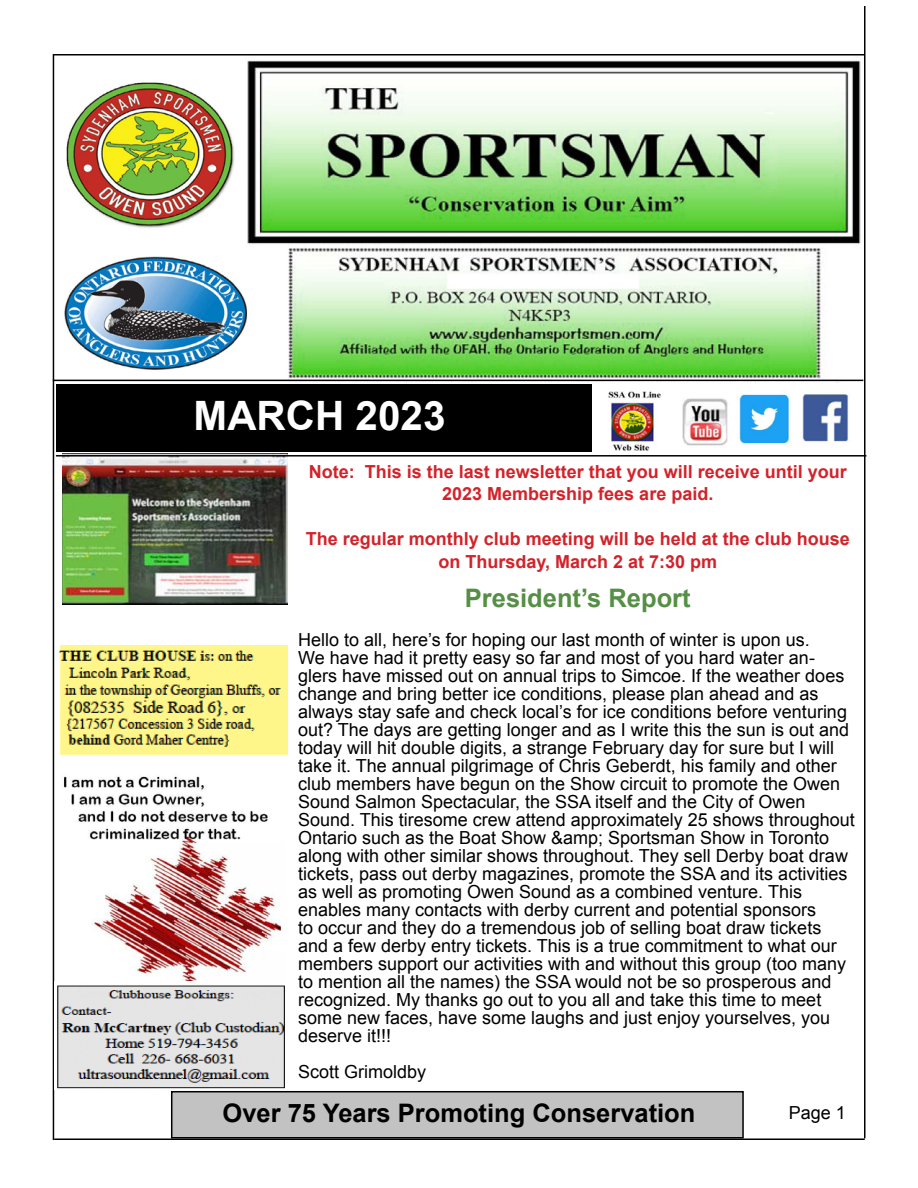
<style>
.page{position:relative;width:918px;height:1188px;background:#fff}
.page>*{position:absolute;margin:0;border:0;box-sizing:border-box;transform-origin:0 0}
.t1{font:700 40.5px "Arial";color:#fff}
.t2{font:700 25.5px "Arial";color:#000}
.t3{font:700 25.5px "Arial";color:#558f45}
.t4{font:18px/18px "Arial";color:#000}
.t5{font:700 18px/22.5px "Arial";color:#d2232a;text-align:center}
</style>
<div class="page">
<div style="left:56px;top:384px;width:536px;height:68px;background:#000"></div>
<div style="left:171px;top:1091px;width:573px;height:47px;background:#c2c2c2;border:2px solid #000"></div>
<img style="left:54px;top:56px;width:810px;height:326px">
<img style="left:682px;top:393px;width:167px;height:53px">
<img style="left:608px;top:391px;width:53px;height:60px">
<img style="left:59px;top:646px;width:229px;height:109px">
<img style="left:63px;top:454px;width:225px;height:151px">
<hr style="left:53px;top:54px;width:1px;height:1086px;background:#000">
<hr style="left:864px;top:6px;width:2px;height:1132px;background:#000">
<hr style="left:53px;top:54px;width:811px;height:2px;background:#000">
<hr style="left:54px;top:1138px;width:811px;height:2px;background:#000">
<hr style="left:53px;top:380px;width:810px;height:1px;background:#000">
<hr style="left:56px;top:455px;width:810px;height:2px;background:#000">
<img style="left:64px;top:776px;width:218px;height:205px">
<img style="left:57px;top:985px;width:228px;height:104px">
<h1 class="t1" style="left:194px;top:389px;width:254px">MARCH 2023</h1>
<p class="t5" style="left:309px;top:461px;width:540px">Note: This is the last newsletter that you will receive until your<br>2023 Membership fees are paid.</p>
<p class="t5" style="left:306px;top:528px;width:546px">The regular monthly club meeting will be held at the club house on Thursday, March 2 at 7:30 pm</p>
<h2 class="t3" style="left:465px;top:581px;width:227px">President’s Report</h2>
<p class="t4" style="left:298px;top:631px;width:558px">Hello to all, here’s for hoping our last month of winter is upon us.<br>We have had it pretty easy so far and most of you hard water an&shy;glers have missed out on annual trips to Simcoe. If the weather does change and bring better ice conditions, please plan ahead and as always stay safe and check local’s for ice conditions before venturing out? The days are getting longer and as I write this the sun is out and today will hit double digits, a strange February day for sure but I will take it. The annual pilgrimage of Chris Geberdt, his family and other club members have begun on the Show circuit to promote the Owen Sound Salmon Spectacular, the SSA itself and the City of Owen Sound. This tiresome crew attend approximately 25 shows throughout Ontario such as the Boat Show &amp;amp; Sportsman Show in Toronto along with other similar shows throughout. They sell Derby boat draw tickets, pass out derby magazines, promote the SSA and its activities as well as promoting Owen Sound as a combined venture. This enables many contacts with derby current and potential sponsors<br>to occur and they do a tremendous job of selling boat draw tickets and a few derby entry tickets. This is a true commitment to what our members support our activities with and without this group (too many to mention all the names) the SSA would not be so prosperous and recognized. My thanks go out to you all and take this time to meet some new faces, have some laughs and just enjoy yourselves, you deserve it!!!</p>
<p class="t4" style="left:298px;top:1063px;width:130px">Scott Grimoldby</p>
<p class="t4" style="left:789px;top:1104px;width:59px">Page 1</p>
<h2 class="t2" style="left:223px;top:1097px;width:474px">Over 75 Years Promoting Conservation</h2>
</div>
